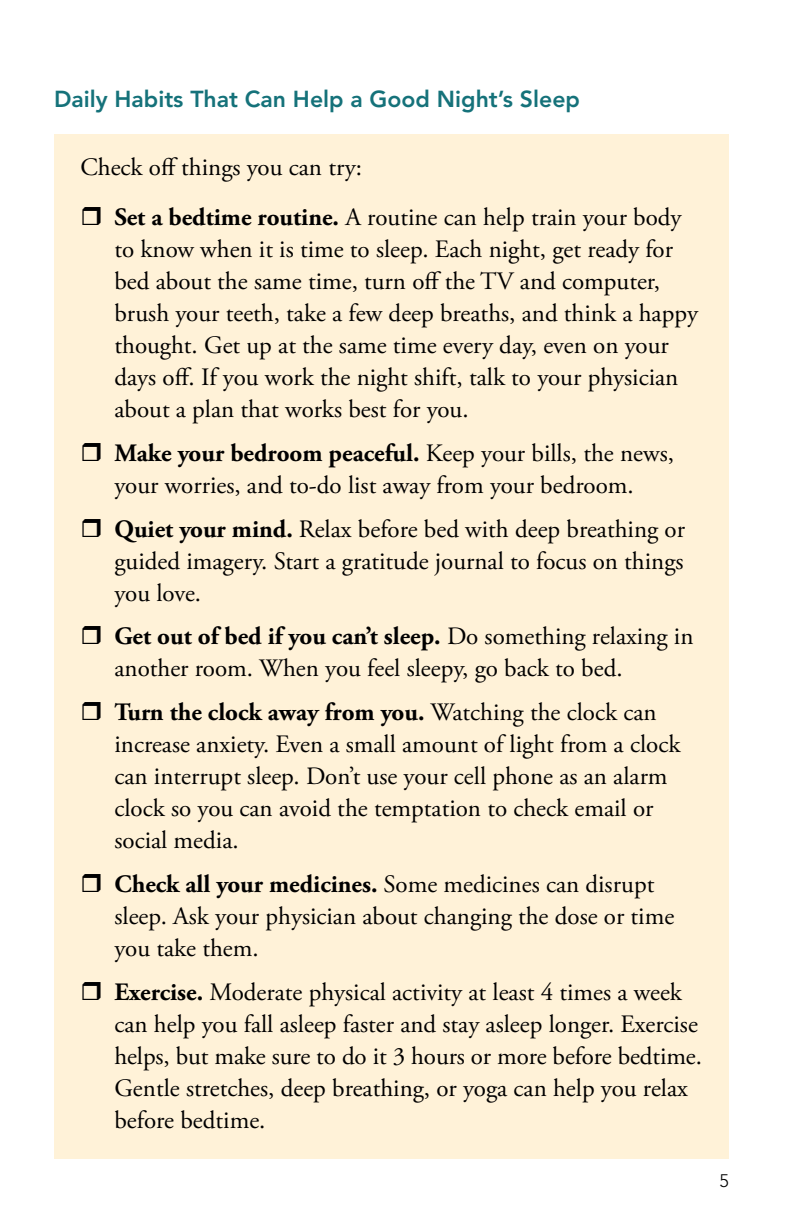
<style>
.page{position:relative;width:792px;height:1224px;background:#fff}
.page>*{position:absolute;margin:0;border:0;box-sizing:border-box;transform-origin:0 0}
.t1{font:25px/32px "Adobe Garamond Pro";color:#000}
.t2{font:800 23px "Avenir";color:#15727a}
.t3{font:300 18px "Avenir";color:#000}
.s1{font-weight:700}
</style>
<div class="page">
<div style="left:54px;top:134px;width:675px;height:1024px;background:#fff2d8"></div>
<p class="t2" style="left:54px;top:86px;width:528px">Daily Habits That Can Help a Good Night’s Sleep</p>
<p class="t1" style="left:114px;top:143px;width:569px;line-height:50px;text-indent:-34px">Check off things you can try:<br><span class="s1">Set a bedtime routine.</span> A routine can help train your body</p>
<p class="t1" style="left:114px;top:234px;width:585px">to know when it is time to sleep. Each night, get ready for bed about the same time, turn off the TV and computer, brush your teeth, take a few deep breaths, and think a happy thought. Get up at the same time every day, even on your days off. If you work the night shift, talk to your physician about a plan that works best for you.</p>
<p class="t1" style="left:114px;top:438px;width:561px"><span class="s1">Make your bedroom peaceful.</span> Keep your bills, the news, your worries, and to-do list away from your bedroom.</p>
<p class="t1" style="left:114px;top:514px;width:572px;text-align:justify"><span class="s1">Quiet your mind.</span> Relax before bed with deep breathing or guided imagery. Start a gratitude journal to focus on things you love.</p>
<p class="t1" style="left:114px;top:621px;width:581px"><span class="s1">Get out of bed if you can’t sleep.</span> Do something relaxing in another room. When you feel sleepy, go back to bed.</p>
<p class="t1" style="left:114px;top:697px;width:567px"><span class="s1">Turn the clock away from you.</span> Watching the clock can increase anxiety. Even a small amount of light from a clock can interrupt sleep. Don’t use your cell phone as an alarm clock so you can avoid the temptation to check email or social media.</p>
<p class="t1" style="left:114px;top:869px;width:561px"><span class="s1">Check all your medicines.</span> Some medicines can disrupt sleep. Ask your physician about changing the dose or time you take them.</p>
<p class="t1" style="left:114px;top:977px;width:589px"><span class="s1">Exercise.</span> Moderate physical activity at least 4 times a week can help you fall asleep faster and stay asleep longer. Exercise helps, but make sure to do it 3 hours or more before bedtime.<br>Gentle stretches, deep breathing, or yoga can help you relax before bedtime.</p>
<p class="t3" style="left:720px;top:1171px;width:11px">5</p>
</div>
